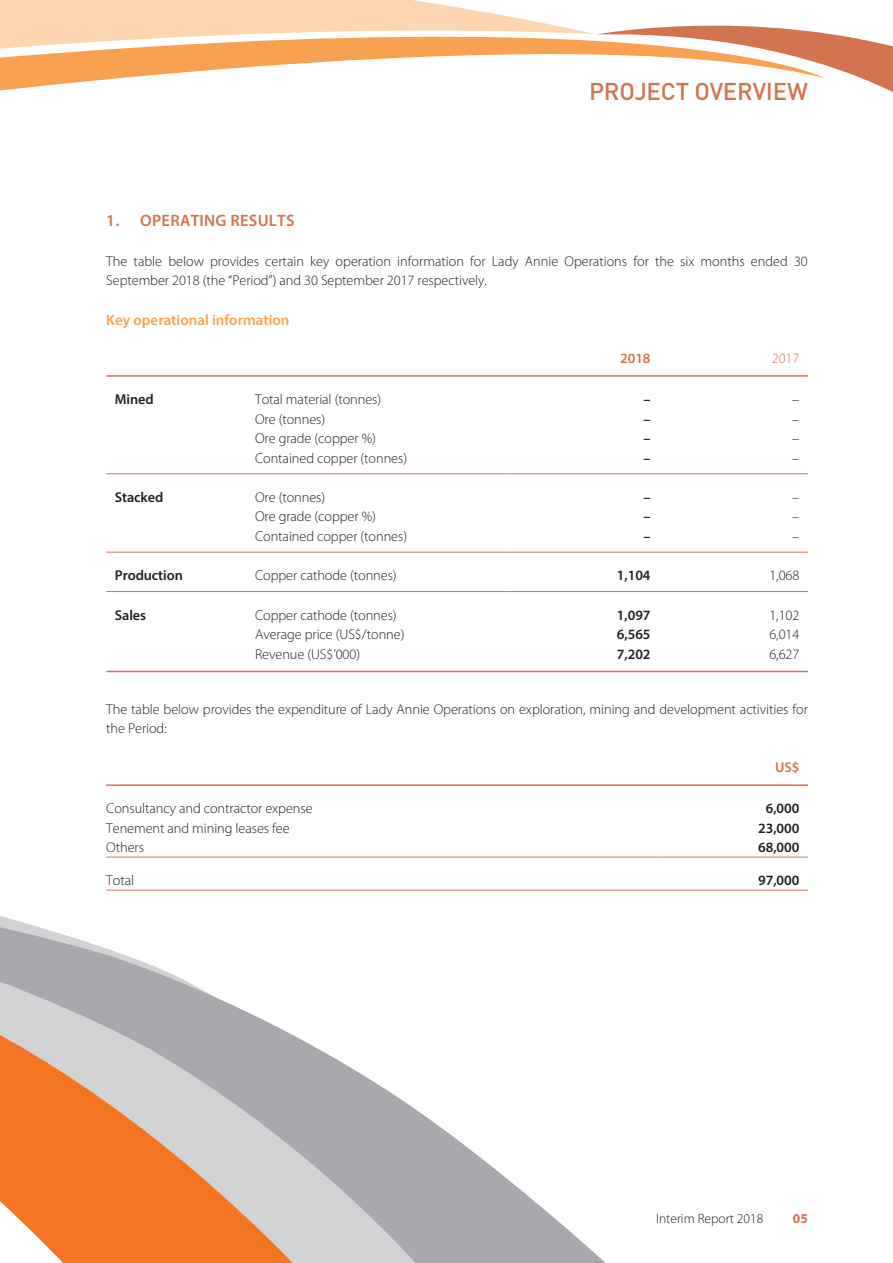
<style>
.page{position:relative;width:893px;height:1263px;background:#fff}
.page>*{position:absolute;margin:0;border:0;box-sizing:border-box;transform-origin:0 0}
.t1{font:500 24px "DIN Pro";letter-spacing:-.01em;color:#d2744e}
.t2{font:600 16.5px "Myriad Pro";letter-spacing:.015em;color:#d2744e}
.t3{font:600 15px "Myriad Pro";color:#f8a151}
.t4{font:300 14.25px/19.5px "Myriad Pro";letter-spacing:-.005em;color:#231f20}
.t5{font:600 14.25px "Myriad Pro";letter-spacing:-.005em;color:#231f20}
.t6{font:600 14.25px "Myriad Pro";letter-spacing:-.005em;color:#d2744e}
.t7{font:300 14.25px "Myriad Pro";color:#d2744e}
.t8{font:300 13.5px "Myriad Pro";color:#231f20}
.t9{font:700 13.5px "Myriad Pro";color:#d2744e}
</style>
<div class="page">
<svg style="left:336px;top:856px;width:270px;height:407px"></svg>
<svg style="left:0;top:856px;width:336px;height:407px"></svg>
<svg style="left:825px;top:33px;width:68px;height:59px"></svg>
<svg style="left:0;top:0;width:825px;height:91px"></svg>
<hr style="left:106px;top:375px;width:149px;height:2px;background:#d2744e">
<hr style="left:255px;top:375px;width:255px;height:2px;background:#d2744e">
<hr style="left:510px;top:375px;width:149px;height:2px;background:#d2744e">
<hr style="left:659px;top:375px;width:149px;height:2px;background:#d2744e">
<hr style="left:106px;top:473px;width:149px;height:1px;background:#d2744e">
<hr style="left:255px;top:473px;width:255px;height:1px;background:#d2744e">
<hr style="left:510px;top:473px;width:149px;height:1px;background:#d2744e">
<hr style="left:659px;top:473px;width:149px;height:1px;background:#d2744e">
<hr style="left:106px;top:552px;width:149px;height:1px;background:#d2744e">
<hr style="left:255px;top:552px;width:255px;height:1px;background:#d2744e">
<hr style="left:510px;top:552px;width:149px;height:1px;background:#d2744e">
<hr style="left:659px;top:552px;width:149px;height:1px;background:#d2744e">
<hr style="left:106px;top:591px;width:149px;height:1px;background:#d2744e">
<hr style="left:255px;top:591px;width:255px;height:1px;background:#d2744e">
<hr style="left:510px;top:591px;width:149px;height:1px;background:#d2744e">
<hr style="left:659px;top:591px;width:149px;height:1px;background:#d2744e">
<hr style="left:106px;top:671px;width:149px;height:1px;background:#d2744e">
<hr style="left:255px;top:671px;width:255px;height:1px;background:#d2744e">
<hr style="left:510px;top:671px;width:149px;height:1px;background:#d2744e">
<hr style="left:659px;top:671px;width:149px;height:1px;background:#d2744e">
<hr style="left:106px;top:784px;width:553px;height:2px;background:#d2744e">
<hr style="left:659px;top:784px;width:149px;height:2px;background:#d2744e">
<hr style="left:106px;top:857px;width:553px;height:1px;background:#d2744e">
<hr style="left:659px;top:857px;width:149px;height:1px;background:#d2744e">
<hr style="left:106px;top:890px;width:553px;height:1px;background:#d2744e">
<hr style="left:659px;top:890px;width:149px;height:1px;background:#d2744e">
<p class="t1" style="left:589px;top:83px;width:220px">PROJECT OVERVIEW</p>
<p class="t2" style="left:106px;top:215px;width:190px">1. OPERATING RESULTS</p>
<p class="t4" style="left:106px;top:253px;width:703px">The table below provides certain key operation information for Lady Annie Operations for the six months ended 30<br>September 2018 (the “Period”) and 30 September 2017 respectively.</p>
<p class="t3" style="left:106px;top:314px;width:185px">Key operational information</p>
<p class="t6" style="left:620px;top:353px;width:32px">2018</p>
<p class="t7" style="left:772px;top:353px;width:29px">2017</p>
<p class="t5" style="left:115px;top:394px;width:40px">Mined</p>
<p class="t4" style="left:255px;top:391px;width:128px">Total material (tonnes)</p>
<p class="t5" style="left:643px;top:394px;width:9px">–</p>
<p class="t4" style="left:792px;top:391px;width:9px">–</p>
<p class="t4" style="left:255px;top:410px;width:72px">Ore (tonnes)</p>
<p class="t5" style="left:643px;top:413px;width:9px">–</p>
<p class="t4" style="left:792px;top:410px;width:9px">–</p>
<p class="t4" style="left:255px;top:430px;width:122px">Ore grade (copper %)</p>
<p class="t5" style="left:643px;top:433px;width:9px">–</p>
<p class="t4" style="left:792px;top:430px;width:9px">–</p>
<p class="t4" style="left:255px;top:449px;width:154px">Contained copper (tonnes)</p>
<p class="t5" style="left:643px;top:452px;width:9px">–</p>
<p class="t4" style="left:792px;top:449px;width:9px">–</p>
<p class="t5" style="left:115px;top:492px;width:50px">Stacked</p>
<p class="t4" style="left:255px;top:489px;width:72px">Ore (tonnes)</p>
<p class="t5" style="left:643px;top:492px;width:9px">–</p>
<p class="t4" style="left:792px;top:489px;width:9px">–</p>
<p class="t4" style="left:255px;top:508px;width:122px">Ore grade (copper %)</p>
<p class="t5" style="left:643px;top:511px;width:9px">–</p>
<p class="t4" style="left:792px;top:508px;width:9px">–</p>
<p class="t4" style="left:255px;top:528px;width:154px">Contained copper (tonnes)</p>
<p class="t5" style="left:643px;top:531px;width:9px">–</p>
<p class="t4" style="left:792px;top:528px;width:9px">–</p>
<p class="t5" style="left:115px;top:570px;width:70px">Production</p>
<p class="t4" style="left:255px;top:567px;width:143px">Copper cathode (tonnes)</p>
<p class="t5" style="left:617px;top:570px;width:35px">1,104</p>
<p class="t4" style="left:769px;top:567px;width:32px">1,068</p>
<p class="t5" style="left:115px;top:610px;width:33px">Sales</p>
<p class="t4" style="left:255px;top:607px;width:143px">Copper cathode (tonnes)</p>
<p class="t5" style="left:617px;top:610px;width:35px">1,097</p>
<p class="t4" style="left:769px;top:607px;width:32px">1,102</p>
<p class="t4" style="left:255px;top:626px;width:151px">Average price (US$/tonne)</p>
<p class="t5" style="left:617px;top:629px;width:35px">6,565</p>
<p class="t4" style="left:769px;top:626px;width:32px">6,014</p>
<p class="t4" style="left:255px;top:646px;width:107px">Revenue (US$’000)</p>
<p class="t5" style="left:617px;top:649px;width:35px">7,202</p>
<p class="t4" style="left:769px;top:646px;width:32px">6,627</p>
<p class="t4" style="left:106px;top:701px;width:703px">The table below provides the expenditure of Lady Annie Operations on exploration, mining and development activities for the Period:</p>
<p class="t6" style="left:775px;top:762px;width:26px">US$</p>
<p class="t4" style="left:106px;top:800px;width:208px">Consultancy and contractor expense</p>
<p class="t5" style="left:766px;top:803px;width:35px">6,000</p>
<p class="t4" style="left:106px;top:820px;width:185px">Tenement and mining leases fee</p>
<p class="t5" style="left:758px;top:823px;width:43px">23,000</p>
<p class="t4" style="left:106px;top:839px;width:39px">Others</p>
<p class="t5" style="left:758px;top:842px;width:43px">68,000</p>
<p class="t4" style="left:106px;top:872px;width:29px">Total</p>
<p class="t5" style="left:758px;top:875px;width:43px">97,000</p>
<p class="t8" style="left:656px;top:1213px;width:109px">Interim Report 2018</p>
<p class="t9" style="left:793px;top:1213px;width:16px">05</p>
</div>
